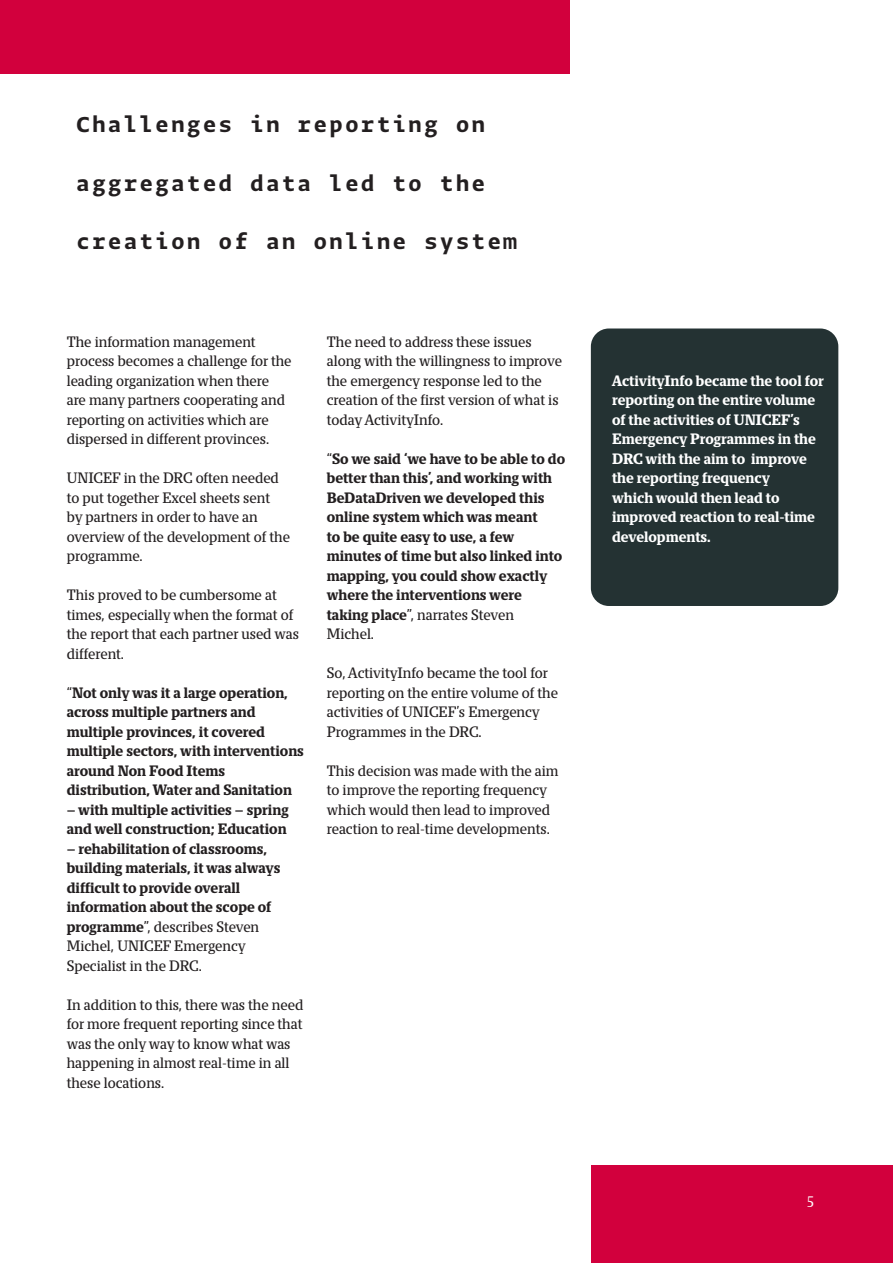
<style>
.page{position:relative;width:893px;height:1263px;background:#fff}
.page>*{position:absolute;margin:0;border:0;box-sizing:border-box;transform-origin:0 0}
.Long_title{font:25.5px "Greta Mono Std Bld";color:#231f20}
.Text_with_3_columns{font:13.5px/19.5px "Tribunal Std";color:#231f20}
.Text_with_3_columns-2{font:700 13.5px/19.5px "Tribunal Std";color:#231f20}
.Quote_or_important_f{font:700 13.5px/19.5px "Tribunal Std";color:#fff}
.t1{font:13.5px "Tribunal Std";color:#fff}
.s1{font-weight:400}
.s2{font-weight:700}
</style>
<div class="page">
<div style="left:591px;top:1166px;width:302px;height:97px;background:#d2003d"></div>
<div style="left:0;top:0;width:570px;height:74px;background:#d2003d"></div>
<div style="left:591px;top:328px;width:247px;height:278px;background:#243233;border-radius:18px"></div>
<p class="Long_title" style="left:75px;top:110px;width:413px">Challenges in reporting on</p>
<p class="Long_title" style="left:75px;top:169px;width:413px">aggregated data led to the</p>
<p class="Long_title" style="left:75px;top:227px;width:444px">creation of an online system</p>
<p class="Text_with_3_columns" style="left:67px;top:332px;width:226px">The information management process becomes a challenge for the leading organization when there are many partners cooperating and reporting on activities which are dispersed in different provinces.</p>
<p class="Text_with_3_columns" style="left:67px;top:468px;width:225px">UNICEF in the DRC often needed to put together Excel sheets sent<br>by partners in order to have an overview of the development of the programme.</p>
<p class="Text_with_3_columns" style="left:67px;top:585px;width:234px">This proved to be cumbersome at times, especially when the format of the report that each partner used was different.</p>
<p class="Text_with_3_columns-2" style="left:67px;top:683px;width:239px"><span class="s1">“</span>Not only was it a large operation, across multiple partners and multiple provinces, it covered multiple sectors, with interventions around Non Food Items distribution, Water and Sanitation</p>
<p class="Text_with_3_columns-2" style="left:67px;top:800px;width:223px">– with multiple activities – spring and well construction; Education</p>
<p class="Text_with_3_columns-2" style="left:67px;top:839px;width:215px">– rehabilitation of classrooms, building materials, it was always difficult to provide overall information about the scope of</p>
<p class="Text_with_3_columns" style="left:67px;top:917px;width:194px"><span class="s2">programme</span>”, describes Steven<br>Michel, UNICEF Emergency<br>Specialist in the DRC.</p>
<p class="Text_with_3_columns" style="left:67px;top:995px;width:238px">In addition to this, there was the need for more frequent reporting since that was the only way to know what was happening in almost real-time in all these locations.</p>
<p class="Text_with_3_columns" style="left:327px;top:332px;width:206px">The need to address these issues</p>
<p class="Text_with_3_columns" style="left:327px;top:351px;width:237px">along with the willingness to improve</p>
<p class="Text_with_3_columns" style="left:327px;top:371px;width:217px">the emergency response led to the</p>
<p class="Text_with_3_columns" style="left:327px;top:390px;width:233px">creation of the first version of what is</p>
<p class="Text_with_3_columns" style="left:327px;top:410px;width:118px">today ActivityInfo.</p>
<p class="Text_with_3_columns-2" style="left:327px;top:449px;width:240px"><span class="s1">“</span>So we said ‘we have to be able to do</p>
<p class="Text_with_3_columns-2" style="left:327px;top:468px;width:227px">better than this’, and working with</p>
<p class="Text_with_3_columns-2" style="left:327px;top:488px;width:237px">BeDataDriven we developed this online system which was meant<br>to be quite easy to use, a few minutes of time but also linked into mapping, you could show exactly where the interventions were taking place<span class="s1">”, narrates Steven</span></p>
<p class="Text_with_3_columns" style="left:327px;top:624px;width:49px">Michel.</p>
<p class="Text_with_3_columns" style="left:327px;top:663px;width:223px">So, ActivityInfo became the tool for</p>
<p class="Text_with_3_columns" style="left:327px;top:683px;width:233px">reporting on the entire volume of the</p>
<p class="Text_with_3_columns" style="left:327px;top:702px;width:215px">activities of UNICEF’s Emergency</p>
<p class="Text_with_3_columns" style="left:327px;top:722px;width:156px">Programmes in the DRC.</p>
<p class="Text_with_3_columns" style="left:327px;top:761px;width:233px">This decision was made with the aim</p>
<p class="Text_with_3_columns" style="left:327px;top:780px;width:222px">to improve the reporting frequency</p>
<p class="Text_with_3_columns" style="left:327px;top:800px;width:225px">which would then lead to improved</p>
<p class="Text_with_3_columns" style="left:327px;top:819px;width:225px">reaction to real-time developments.</p>
<p class="Quote_or_important_f" style="left:612px;top:371px;width:213px">ActivityInfo became the tool for</p>
<p class="Quote_or_important_f" style="left:612px;top:390px;width:205px">reporting on the entire volume of the activities of UNICEF’s<br>Emergency Programmes in the<br>DRC with the aim to improve the reporting frequency</p>
<p class="Quote_or_important_f" style="left:612px;top:488px;width:204px">which would then lead to improved reaction to real-time developments.</p>
<p class="t1" style="left:807px;top:1190px;width:8px">5</p>
</div>
